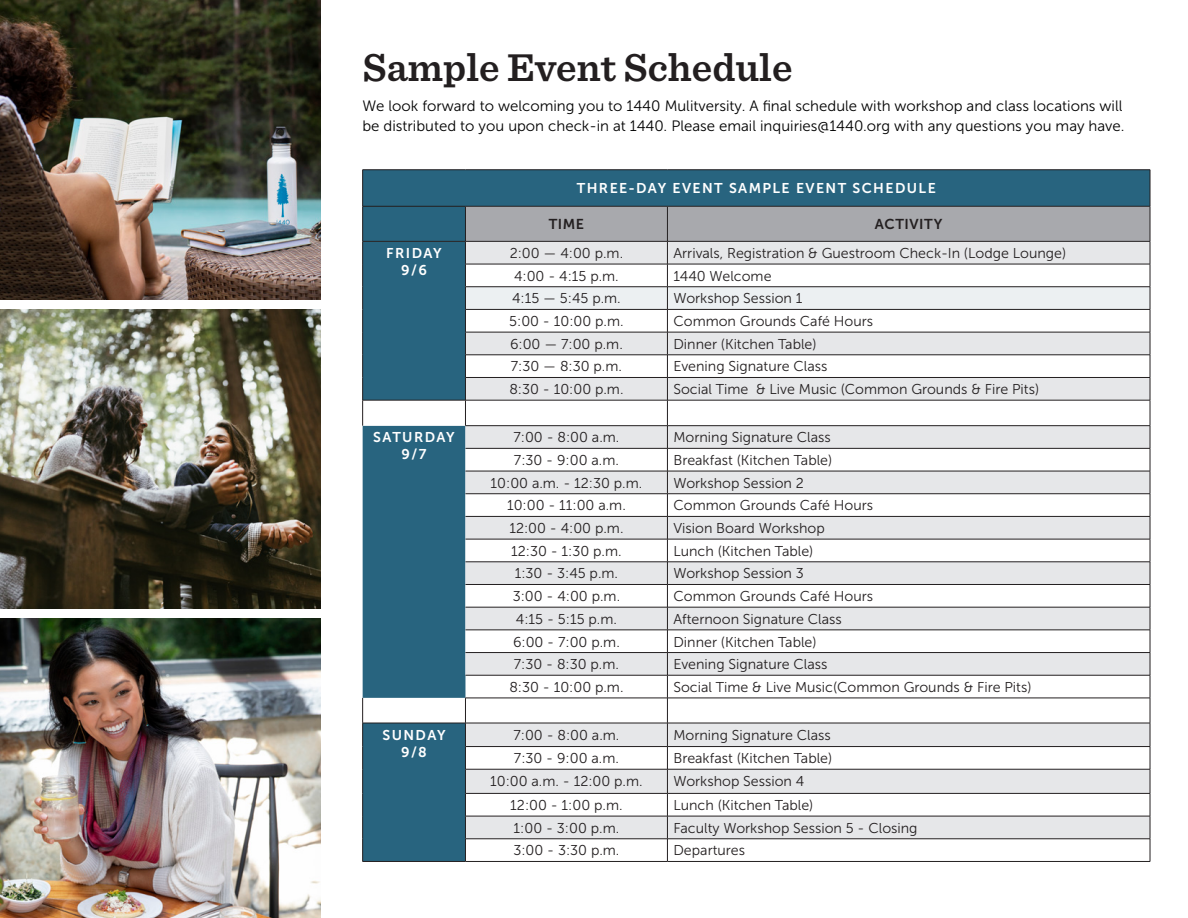
<style>
.page{position:relative;width:1188px;height:918px;background:#fff}
.page>*{position:absolute;margin:0;border:0;box-sizing:border-box;transform-origin:0 0}
.t1{font:600 40.5px "Sentinel";color:#231f20}
.t2{font:15px/19.5px "Museo Sans 300";color:#000}
.t3{font:14.25px "Museo Sans 300";color:#231f20}
.t4{font:14.25px "Museo Sans 700";letter-spacing:.04em;color:#231f20}
.t5{font:14.1px "Museo Sans 700";letter-spacing:.1em;color:#fff}
</style>
<div class="page">
<div style="left:363px;top:170px;width:787px;height:71px;background:#28647f"></div>
<div style="left:363px;top:242px;width:102px;height:22px;background:#28647f"></div>
<svg style="left:363px;top:264px;width:102px;height:184px;fill:#28647f"></svg>
<div style="left:363px;top:448px;width:102px;height:413px;background:#28647f"></div>
<hr style="left:362px;top:169px;width:103px;height:1px;background:#231f20">
<hr style="left:362px;top:170px;width:1px;height:36px;background:#231f20">
<hr style="left:465px;top:169px;width:202px;height:1px;background:#231f20">
<hr style="left:667px;top:169px;width:483px;height:1px;background:#231f20">
<hr style="left:1150px;top:170px;width:1px;height:36px;background:#231f20">
<hr style="left:362px;top:206px;width:103px;height:1px;background:#231f20">
<hr style="left:362px;top:206px;width:1px;height:35px;background:#231f20">
<hr style="left:362px;top:241px;width:103px;height:1px;background:#231f20">
<hr style="left:362px;top:400px;width:103px;height:1px;background:#231f20">
<svg style="left:362px;top:242px;width:1px;height:184px"></svg>
<hr style="left:362px;top:723px;width:103px;height:1px;background:#231f20">
<svg style="left:362px;top:698px;width:1px;height:163px"></svg>
<svg style="left:465px;top:206px;width:686px;height:655px"></svg>
<hr style="left:362px;top:861px;width:103px;height:1px;background:#231f20">
<hr style="left:465px;top:861px;width:202px;height:1px;background:#231f20">
<hr style="left:667px;top:861px;width:483px;height:1px;background:#231f20">
<img style="left:0;top:0;width:321px;height:299px">
<img style="left:0;top:619px;width:321px;height:299px">
<img style="left:0;top:309px;width:321px;height:300px">
<p class="t1" style="left:362px;top:37px;width:432px">Sample Event Schedule</p>
<p class="t2" style="left:362px;top:96px;width:764px">We look forward to welcoming you to 1440 Mulitversity. A final schedule with workshop and class locations will be distributed to you upon check-in at 1440. Please email inquiries@1440.org with any questions you may have.</p>
<p class="t5" style="left:577px;top:181px;width:360px">THREE-DAY EVENT SAMPLE EVENT SCHEDULE</p>
<p class="t4" style="left:549px;top:216px;width:37px">TIME</p>
<p class="t4" style="left:875px;top:216px;width:69px">ACTIVITY</p>
<p class="t5" style="left:386px;top:245px;width:57px">FRIDAY</p>
<p class="t5" style="left:401px;top:262px;width:27px">9/6</p>
<p class="t3" style="left:510px;top:245px;width:115px">2:00 — 4:00 p.m.</p>
<p class="t3" style="left:673px;top:245px;width:394px">Arrivals, Registration &amp; Guestroom Check-In (Lodge Lounge)</p>
<p class="t3" style="left:514px;top:268px;width:106px">4:00 - 4:15 p.m.</p>
<p class="t3" style="left:673px;top:268px;width:100px">1440 Welcome</p>
<p class="t3" style="left:512px;top:291px;width:110px">4:15 — 5:45 p.m.</p>
<p class="t3" style="left:673px;top:291px;width:131px">Workshop Session 1</p>
<p class="t3" style="left:509px;top:314px;width:116px">5:00 - 10:00 p.m.</p>
<p class="t3" style="left:673px;top:314px;width:201px">Common Grounds Café Hours</p>
<p class="t3" style="left:510px;top:336px;width:114px">6:00 — 7:00 p.m.</p>
<p class="t3" style="left:673px;top:336px;width:145px">Dinner (Kitchen Table)</p>
<p class="t3" style="left:511px;top:359px;width:113px">7:30 — 8:30 p.m.</p>
<p class="t3" style="left:673px;top:359px;width:155px">Evening Signature Class</p>
<p class="t3" style="left:509px;top:382px;width:116px">8:30 - 10:00 p.m.</p>
<p class="t3" style="left:673px;top:382px;width:367px">Social Time &amp; Live Music (Common Grounds &amp; Fire Pits)</p>
<p class="t5" style="left:373px;top:430px;width:83px">SATURDAY</p>
<p class="t5" style="left:402px;top:447px;width:26px">9/7</p>
<p class="t3" style="left:513px;top:430px;width:107px">7:00 - 8:00 a.m.</p>
<p class="t3" style="left:673px;top:430px;width:159px">Morning Signature Class</p>
<p class="t3" style="left:514px;top:452px;width:106px">7:30 - 9:00 a.m.</p>
<p class="t3" style="left:673px;top:452px;width:160px">Breakfast (Kitchen Table)</p>
<p class="t3" style="left:491px;top:475px;width:153px">10:00 a.m. - 12:30 p.m.</p>
<p class="t3" style="left:673px;top:475px;width:132px">Workshop Session 2</p>
<p class="t3" style="left:507px;top:498px;width:120px">10:00 - 11:00 a.m.</p>
<p class="t3" style="left:673px;top:498px;width:201px">Common Grounds Café Hours</p>
<p class="t3" style="left:509px;top:521px;width:116px">12:00 - 4:00 p.m.</p>
<p class="t3" style="left:673px;top:521px;width:153px">Vision Board Workshop</p>
<p class="t3" style="left:511px;top:543px;width:112px">12:30 - 1:30 p.m.</p>
<p class="t3" style="left:673px;top:543px;width:141px">Lunch (Kitchen Table)</p>
<p class="t3" style="left:515px;top:566px;width:105px">1:30 - 3:45 p.m.</p>
<p class="t3" style="left:673px;top:566px;width:132px">Workshop Session 3</p>
<p class="t3" style="left:513px;top:589px;width:109px">3:00 - 4:00 p.m.</p>
<p class="t3" style="left:673px;top:589px;width:201px">Common Grounds Café Hours</p>
<p class="t3" style="left:516px;top:611px;width:102px">4:15 - 5:15 p.m.</p>
<p class="t3" style="left:673px;top:611px;width:170px">Afternoon Signature Class</p>
<p class="t3" style="left:513px;top:634px;width:108px">6:00 - 7:00 p.m.</p>
<p class="t3" style="left:673px;top:634px;width:145px">Dinner (Kitchen Table)</p>
<p class="t3" style="left:514px;top:657px;width:107px">7:30 - 8:30 p.m.</p>
<p class="t3" style="left:673px;top:657px;width:155px">Evening Signature Class</p>
<p class="t3" style="left:509px;top:679px;width:116px">8:30 - 10:00 p.m.</p>
<p class="t3" style="left:673px;top:679px;width:360px">Social Time &amp; Live Music(Common Grounds &amp; Fire Pits)</p>
<p class="t5" style="left:382px;top:727px;width:65px">SUNDAY</p>
<p class="t5" style="left:401px;top:744px;width:27px">9/8</p>
<p class="t3" style="left:513px;top:727px;width:107px">7:00 - 8:00 a.m.</p>
<p class="t3" style="left:673px;top:727px;width:159px">Morning Signature Class</p>
<p class="t3" style="left:514px;top:751px;width:106px">7:30 - 9:00 a.m.</p>
<p class="t3" style="left:673px;top:751px;width:160px">Breakfast (Kitchen Table)</p>
<p class="t3" style="left:490px;top:773px;width:154px">10:00 a.m. - 12:00 p.m.</p>
<p class="t3" style="left:673px;top:773px;width:132px">Workshop Session 4</p>
<p class="t3" style="left:510px;top:798px;width:114px">12:00 - 1:00 p.m.</p>
<p class="t3" style="left:673px;top:798px;width:141px">Lunch (Kitchen Table)</p>
<p class="t3" style="left:514px;top:820px;width:107px">1:00 - 3:00 p.m.</p>
<p class="t3" style="left:673px;top:820px;width:246px">Faculty Workshop Session 5 - Closing</p>
<p class="t3" style="left:513px;top:843px;width:108px">3:00 - 3:30 p.m.</p>
<p class="t3" style="left:673px;top:843px;width:73px">Departures</p>
</div>
